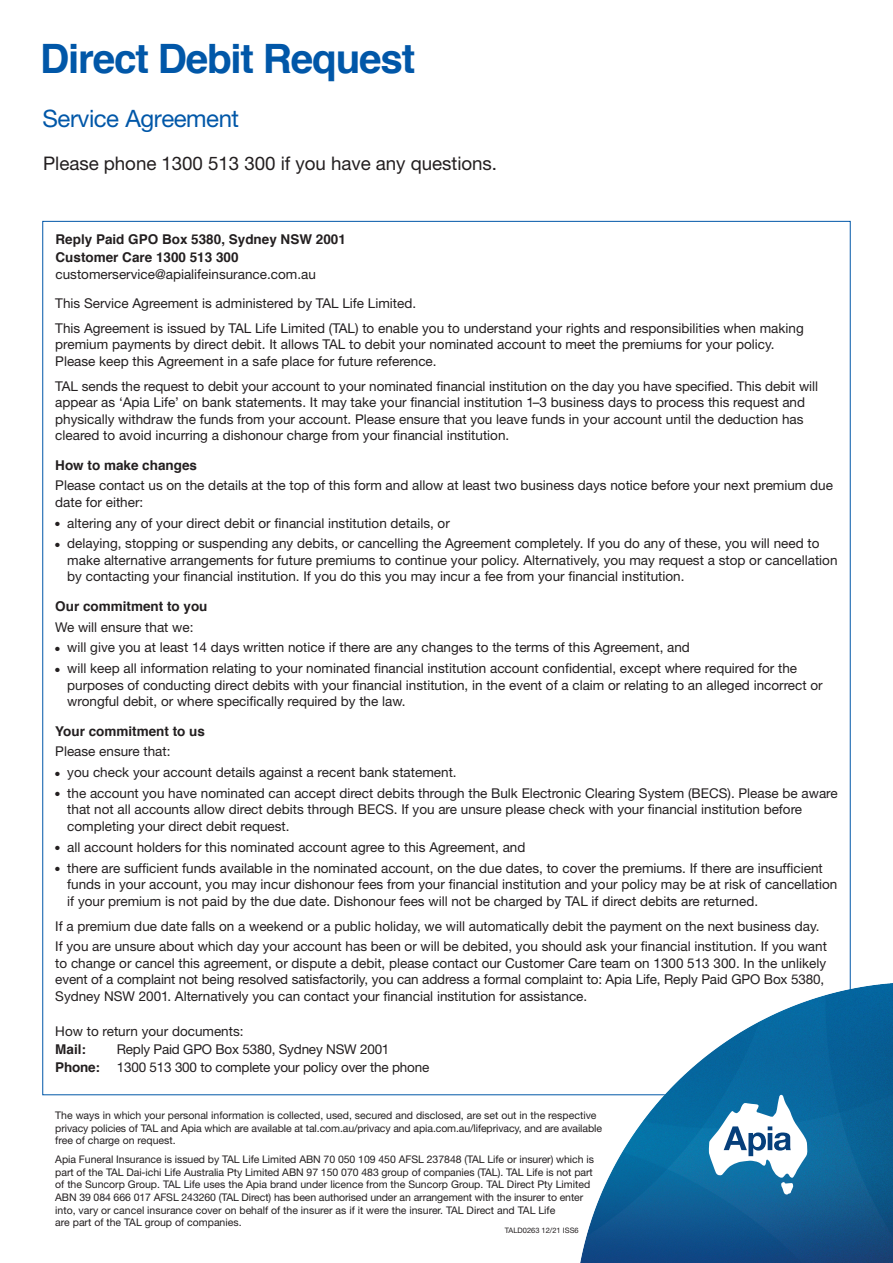
<style>
.page{position:relative;width:893px;height:1263px;background:#fff}
.page>*{position:absolute;margin:0;border:0;box-sizing:border-box;transform-origin:0 0}
.t1{font:700 40.5px "Helvetica";letter-spacing:-.03em;color:#0157a8}
.t2{font:24px "Helvetica Neue";letter-spacing:-.02em;color:#0157a8}
._1_Headline_smaller{font:18.75px "Helvetica Neue";letter-spacing:-.005em;color:#231f20}
.BODY_COPY{font:13.5px/16.5px "Helvetica Neue";color:#231f20}
.BOLD_COPY{font:700 13.5px/18px "Helvetica";color:#231f20}
.t3{font:10.5px/12.6px "Helvetica Neue";letter-spacing:-.005em;color:#231f20}
.t4{font:7.5px "Helvetica Neue";color:#231f20}
.s1{font-family:"Helvetica";font-weight:700}
</style>
<div class="page">
<img style="left:578px;top:983px;width:315px;height:280px">
<svg style="left:709px;top:1095px;width:99px;height:100px"></svg>
<p class="t1" style="left:40px;top:26px;width:377px">Direct Debit Request</p>
<p class="t2" style="left:43px;top:104px;width:198px">Service Agreement</p>
<p class="_1_Headline_smaller" style="left:43px;top:152px;width:455px">Please phone 1300 513 300 if you have any questions.</p>
<p class="BOLD_COPY" style="left:56px;top:231px;width:292px">Reply Paid GPO Box 5380, Sydney NSW 2001<br>Customer Care 1300 513 300</p>
<p class="BODY_COPY" style="left:56px;top:265px;width:262px">customerservice@apialifeinsurance.com.au</p>
<p class="BODY_COPY" style="left:55px;top:294px;width:362px">This Service Agreement is administered by TAL Life Limited.</p>
<p class="BODY_COPY" style="left:55px;top:319px;width:750px">This Agreement is issued by TAL Life Limited (TAL) to enable you to understand your rights and responsibilities when making premium payments by direct debit. It allows TAL to debit your nominated account to meet the premiums for your policy.<br>Please keep this Agreement in a safe place for future reference.</p>
<p class="BODY_COPY" style="left:55px;top:377px;width:764px">TAL sends the request to debit your account to your nominated financial institution on the day you have specified. This debit will appear as ‘Apia Life’ on bank statements. It may take your financial institution 1–3 business days to process this request and physically withdraw the funds from your account. Please ensure that you leave funds in your account until the deduction has cleared to avoid incurring a dishonour charge from your financial institution.</p>
<p class="BOLD_COPY" style="left:55px;top:456px;width:143px">How to make changes</p>
<p class="BODY_COPY" style="left:55px;top:477px;width:779px">Please contact us on the details at the top of this form and allow at least two business days notice before your next premium due date for either:</p>
<p class="BODY_COPY" style="left:55px;top:514px;width:396px">● altering any of your direct debit or financial institution details, or</p>
<p class="BODY_COPY" style="left:67px;top:535px;width:772px;text-indent:-12px">● delaying, stopping or suspending any debits, or cancelling the Agreement completely. If you do any of these, you will need to make alternative arrangements for future premiums to continue your policy. Alternatively, you may request a stop or cancellation by contacting your financial institution. If you do this you may incur a fee from your financial institution.</p>
<p class="BOLD_COPY" style="left:55px;top:597px;width:154px">Our commitment to you</p>
<p class="BODY_COPY" style="left:55px;top:618px;width:140px">We will ensure that we:</p>
<p class="BODY_COPY" style="left:55px;top:639px;width:636px">● will give you at least 14 days written notice if there are any changes to the terms of this Agreement, and</p>
<p class="BODY_COPY" style="left:67px;top:660px;width:757px;text-indent:-12px">● will keep all information relating to your nominated financial institution account confidential, except where required for the purposes of conducting direct debits with your financial institution, in the event of a claim or relating to an alleged incorrect or wrongful debit, or where specifically required by the law.</p>
<p class="BOLD_COPY" style="left:55px;top:722px;width:151px">Your commitment to us</p>
<p class="BODY_COPY" style="left:55px;top:743px;width:117px">Please ensure that:</p>
<p class="BODY_COPY" style="left:55px;top:764px;width:403px">● you check your account details against a recent bank statement.</p>
<p class="BODY_COPY" style="left:67px;top:785px;width:772px;text-indent:-12px">● the account you have nominated can accept direct debits through the Bulk Electronic Clearing System (BECS). Please be aware that not all accounts allow direct debits through BECS. If you are unsure please check with your financial institution before completing your direct debit request.</p>
<p class="BODY_COPY" style="left:55px;top:838px;width:472px">● all account holders for this nominated account agree to this Agreement, and</p>
<p class="BODY_COPY" style="left:67px;top:859px;width:771px;text-indent:-12px">● there are sufficient funds available in the nominated account, on the due dates, to cover the premiums. If there are insufficient funds in your account, you may incur dishonour fees from your financial institution and your policy may be at risk of cancellation if your premium is not paid by the due date. Dishonour fees will not be charged by TAL if direct debits are returned.</p>
<p class="BODY_COPY" style="left:55px;top:917px;width:766px">If a premium due date falls on a weekend or a public holiday, we will automatically debit the payment on the next business day.</p>
<p class="BODY_COPY" style="left:55px;top:938px;width:773px">If you are unsure about which day your account has been or will be debited, you should ask your financial institution. If you want to change or cancel this agreement, or dispute a debit, please contact our Customer Care team on 1300 513 300. In the unlikely event of a complaint not being resolved satisfactorily, you can address a formal complaint to: Apia Life, Reply Paid GPO Box 5380, Sydney NSW 2001. Alternatively you can contact your financial institution for assistance.</p>
<p class="BODY_COPY" style="left:55px;top:1022px;width:190px">How to return your documents:</p>
<p class="BOLD_COPY" style="left:55px;top:1040px;width:32px">Mail:</p>
<p class="BODY_COPY" style="left:117px;top:1040px;width:274px">Reply Paid GPO Box 5380, Sydney NSW 2001</p>
<p class="BODY_COPY" style="left:55px;top:1058px;width:375px"><span class="s1">Phone:</span> 1300 513 300 to complete your policy over the phone</p>
<p class="t3" style="left:55px;top:1109px;width:548px">The ways in which your personal information is collected, used, secured and disclosed, are set out in the respective privacy policies of TAL and Apia which are available at tal.com.au/privacy and apia.com.au/lifeprivacy, and are available free of charge on request.</p>
<p class="t3" style="left:55px;top:1153px;width:540px">Apia Funeral Insurance is issued by TAL Life Limited ABN 70 050 109 450 AFSL 237848 (TAL Life or insurer) which is part of the TAL Dai-ichi Life Australia Pty Limited ABN 97 150 070 483 group of companies (TAL). TAL Life is not part of the Suncorp Group. TAL Life uses the Apia brand under licence from the Suncorp Group. TAL Direct Pty Limited ABN 39 084 666 017 AFSL 243260 (TAL Direct) has been authorised under an arrangement with the insurer to enter into, vary or cancel insurance cover on behalf of the insurer as if it were the insurer. TAL Direct and TAL Life<br>are part of the TAL group of companies.</p>
<p class="t4" style="left:505px;top:1226px;width:75px">TALD0263 12/21 ISS6</p>
</div>
